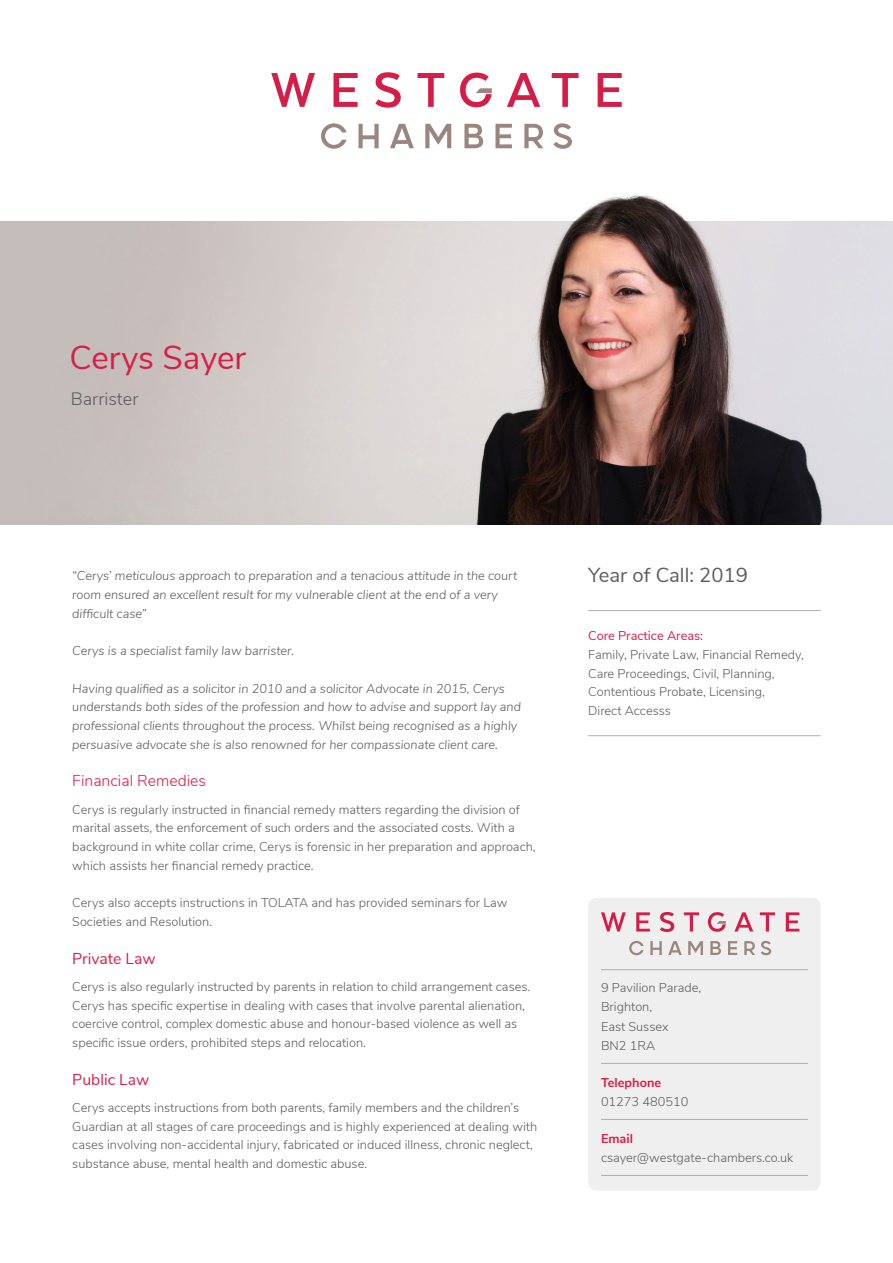
<style>
.page{position:relative;width:893px;height:1263px;background:#fff}
.page>*{position:absolute;margin:0;border:0;box-sizing:border-box;transform-origin:0 0}
.t1{font:33px "Nunito Sans";color:#d71e48}
.t2{font:20.25px "Nunito Sans";color:#5d5d5d}
.t3{font:300 18px "Nunito Sans";color:#5d5d5d}
.t4{font:15.75px "Nunito Sans";color:#d71e48}
.t5{font:300 15.75px "Nunito Sans";color:#d71e48}
.t6{font:300 12.75px/18.8px "Nunito Sans";color:#5d5d5d}
.t7{font:italic 300 12.75px/18.8px "Nunito Sans";color:#5d5d5d}
.t8{font:12.75px "Nunito Sans";color:#d71e48}
.t9{font:700 12.75px "Nunito Sans";color:#d71e48}
</style>
<div class="page">
<svg style="left:271px;top:73px;width:44px;height:34px"></svg>
<svg style="left:333px;top:73px;width:25px;height:34px"></svg>
<svg style="left:375px;top:72px;width:26px;height:36px"></svg>
<svg style="left:417px;top:73px;width:27px;height:34px"></svg>
<svg style="left:507px;top:73px;width:33px;height:34px"></svg>
<svg style="left:552px;top:73px;width:26px;height:34px"></svg>
<svg style="left:598px;top:73px;width:24px;height:34px"></svg>
<svg style="left:321px;top:123px;width:25px;height:26px"></svg>
<svg style="left:358px;top:124px;width:21px;height:24px"></svg>
<svg style="left:390px;top:124px;width:24px;height:24px"></svg>
<svg style="left:425px;top:124px;width:26px;height:24px"></svg>
<svg style="left:464px;top:124px;width:19px;height:24px"></svg>
<svg style="left:495px;top:124px;width:17px;height:24px"></svg>
<svg style="left:524px;top:124px;width:19px;height:24px"></svg>
<svg style="left:553px;top:123px;width:19px;height:26px"></svg>
<svg style="left:460px;top:73px;width:32px;height:34px"></svg>
<img style="left:402px;top:194px;width:491px;height:331px">
<div style="left:588px;top:898px;width:233px;height:293px;background:#efefef;border-radius:9px"></div>
<hr style="left:601px;top:969px;width:207px;height:1px;background:#aeaeae">
<hr style="left:601px;top:1063px;width:207px;height:1px;background:#aeaeae">
<hr style="left:601px;top:1119px;width:207px;height:1px;background:#aeaeae">
<hr style="left:601px;top:1175px;width:207px;height:1px;background:#aeaeae">
<svg style="left:601px;top:912px;width:25px;height:19px"></svg>
<svg style="left:636px;top:912px;width:14px;height:19px"></svg>
<svg style="left:660px;top:912px;width:14px;height:20px"></svg>
<svg style="left:684px;top:912px;width:15px;height:19px"></svg>
<svg style="left:734px;top:912px;width:19px;height:19px"></svg>
<svg style="left:760px;top:912px;width:15px;height:19px"></svg>
<svg style="left:786px;top:912px;width:13px;height:19px"></svg>
<svg style="left:629px;top:941px;width:15px;height:14px"></svg>
<svg style="left:650px;top:941px;width:12px;height:14px"></svg>
<svg style="left:668px;top:941px;width:14px;height:14px"></svg>
<svg style="left:688px;top:941px;width:15px;height:14px"></svg>
<svg style="left:710px;top:941px;width:11px;height:14px"></svg>
<svg style="left:728px;top:941px;width:9px;height:14px"></svg>
<svg style="left:744px;top:941px;width:11px;height:14px"></svg>
<svg style="left:761px;top:941px;width:10px;height:14px"></svg>
<svg style="left:708px;top:912px;width:18px;height:20px"></svg>
<hr style="left:588px;top:735px;width:233px;height:1px;background:#aeaeae">
<hr style="left:588px;top:610px;width:233px;height:1px;background:#aeaeae">
<h1 class="t1" style="left:69px;top:333px;width:178px">Cerys Sayer</h1>
<h3 class="t3" style="left:71px;top:385px;width:69px">Barrister</h3>
<p class="t7" style="left:72px;top:566px;width:446px">“Cerys’ meticulous approach to preparation and a tenacious attitude in the court room ensured an excellent result for my vulnerable client at the end of a very difficult case”</p>
<p class="t7" style="left:72px;top:641px;width:223px">Cerys is a specialist family law barrister.</p>
<p class="t7" style="left:72px;top:678px;width:450px">Having qualified as a solicitor in 2010 and a solicitor Advocate in 2015, Cerys understands both sides of the profession and how to advise and support lay and professional clients throughout the process. Whilst being recognised as a highly persuasive advocate she is also renowned for her compassionate client care.</p>
<p class="t5" style="left:72px;top:769px;width:135px">Financial Remedies</p>
<p class="t6" style="left:72px;top:799px;width:465px">Cerys is regularly instructed in financial remedy matters regarding the division of marital assets, the enforcement of such orders and the associated costs. With a background in white collar crime, Cerys is forensic in her preparation and approach, which assists her financial remedy practice.</p>
<p class="t6" style="left:72px;top:893px;width:437px">Cerys also accepts instructions in TOLATA and has provided seminars for Law<br>Societies and Resolution.</p>
<p class="t4" style="left:72px;top:947px;width:85px">Private Law</p>
<p class="t6" style="left:72px;top:976px;width:459px">Cerys is also regularly instructed by parents in relation to child arrangement cases.<br>Cerys has specific expertise in dealing with cases that involve parental alienation, coercive control, complex domestic abuse and honour-based violence as well as specific issue orders, prohibited steps and relocation.</p>
<p class="t4" style="left:72px;top:1068px;width:79px">Public Law</p>
<p class="t6" style="left:72px;top:1097px;width:466px">Cerys accepts instructions from both parents, family members and the children’s Guardian at all stages of care proceedings and is highly experienced at dealing with cases involving non-accidental injury, fabricated or induced illness, chronic neglect, substance abuse, mental health and domestic abuse.</p>
<h2 class="t2" style="left:588px;top:560px;width:161px">Year of Call: 2019</h2>
<p class="t8" style="left:588px;top:626px;width:116px">Core Practice Areas:</p>
<p class="t6" style="left:588px;top:644px;width:217px">Family, Private Law, Financial Remedy,<br>Care Proceedings, Civil, Planning,<br>Contentious Probate, Licensing,<br>Direct Accesss</p>
<p class="t6" style="left:601px;top:977px;width:102px;line-height:19.5px">9 Pavilion Parade,<br>Brighton,<br>East Sussex<br>BN2 1RA</p>
<p class="t9" style="left:601px;top:1073px;width:62px">Telephone</p>
<p class="t6" style="left:601px;top:1092px;width:89px">01273 480510</p>
<p class="t9" style="left:601px;top:1129px;width:34px">Email</p>
<p class="t6" style="left:601px;top:1148px;width:194px">csayer@westgate-chambers.co.uk</p>
</div>
